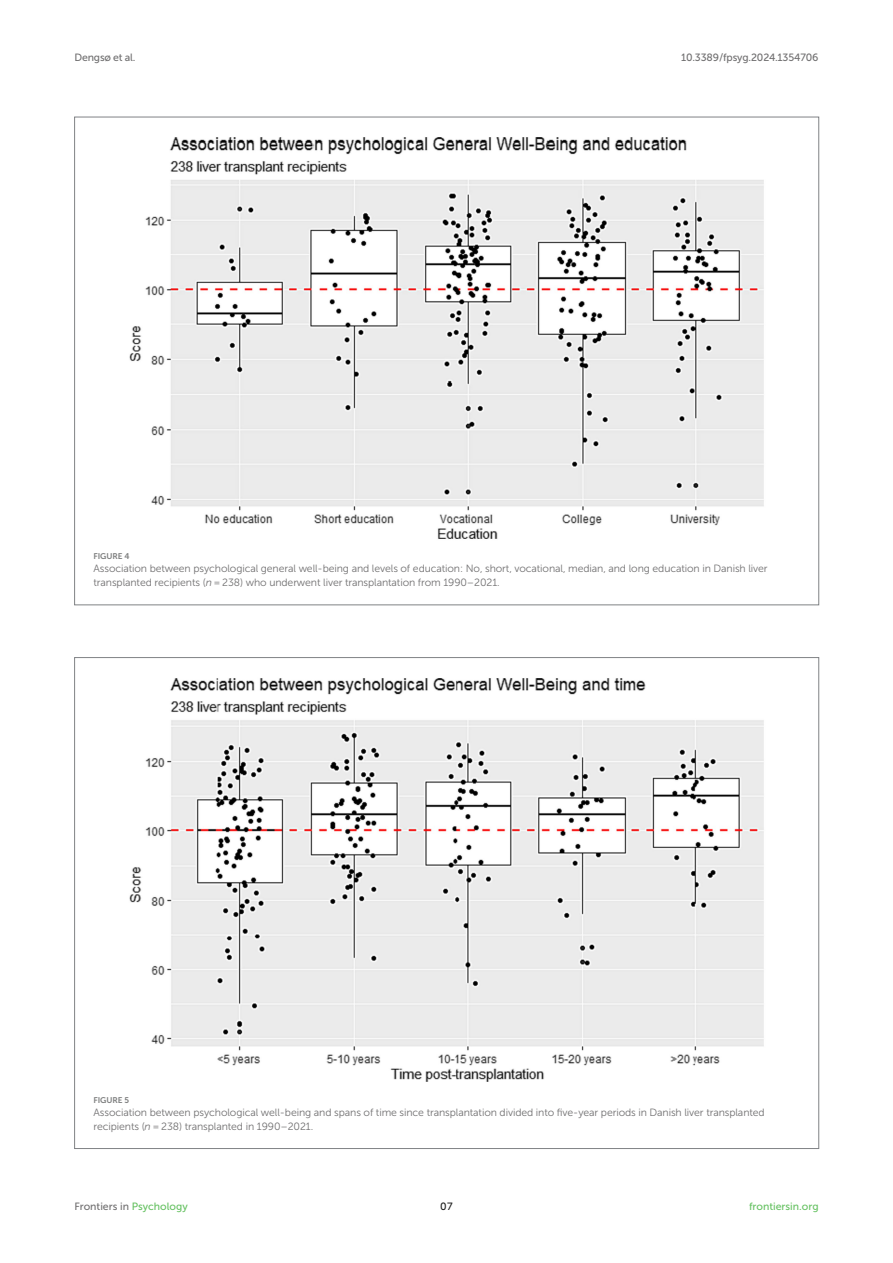
<style>
.page{position:relative;width:893px;height:1263px;background:#fff}
.page>*{position:absolute;margin:0;border:0;box-sizing:border-box;transform-origin:0 0}
.FIG_LEG{font:10.5px/13.5px "Museo Sans 300";letter-spacing:-.01em;color:#706f70}
.t1{font:10.5px "Museo Sans 500";letter-spacing:-.015em;color:#706f70}
.t2{font:10.5px "Museo Sans 500";color:#65c161}
.t3{font:10.5px "Museo Sans 500";color:#1b1c1b}
.FIG_HD{font:8.25px "Museo Sans 700";letter-spacing:-.01em;color:#7e7f7f}
.s1{font-style:italic}
.s2{color:#65c161}
</style>
<div class="page">
<img style="left:129px;top:137px;width:635px;height:402px">
<img style="left:129px;top:678px;width:635px;height:404px">
<p class="t1" style="left:74px;top:51px;width:63px">Dengsø et al.</p>
<p class="t1" style="left:681px;top:51px;width:139px">10.3389/fpsyg.2024.1354706</p>
<p class="FIG_HD" style="left:94px;top:551px;width:37px">FIGURE 4</p>
<p class="FIG_LEG" style="left:94px;top:562px;width:676px">Association between psychological general well-being and levels of education: No, short, vocational, median, and long education in Danish liver transplanted recipients (<span class="s1">n</span> = 238) who underwent liver transplantation from 1990–2021.</p>
<p class="FIG_HD" style="left:94px;top:1095px;width:37px">FIGURE 5</p>
<p class="FIG_LEG" style="left:94px;top:1106px;width:673px">Association between psychological well-being and spans of time since transplantation divided into five-year periods in Danish liver transplanted recipients (<span class="s1">n</span> = 238) transplanted in 1990–2021.</p>
<p class="t1" style="left:74px;top:1200px;width:115px">Frontiers in <span class="s2">Psychology</span></p>
<p class="t3" style="left:440px;top:1200px;width:14px">07</p>
<p class="t2" style="left:749px;top:1200px;width:71px">frontiersin.org</p>
</div>
